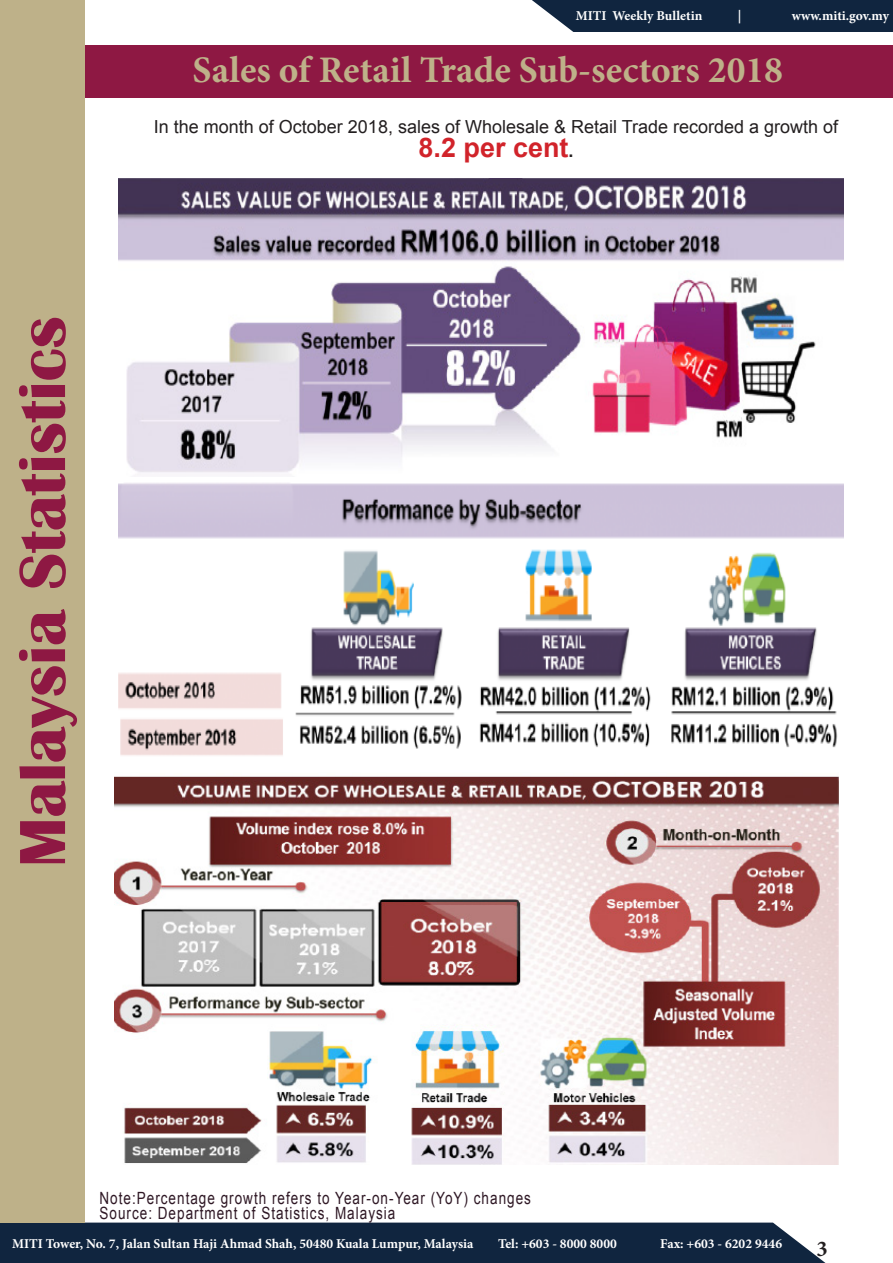
<style>
.page{position:relative;width:893px;height:1263px;background:#fff}
.page>*{position:absolute;margin:0;border:0;box-sizing:border-box;transform-origin:0 0}
.t1{font:700 67.5px "Britannic";color:#8e1843}
.t2{font:700 37.5px "Minion Pro";color:#beb189}
.t3{font:700 27px "Arial";color:#d1232a}
.t4{font:700 22.5px "Minion Pro";color:#231f20}
.t5{font:18px "Arial";color:#231f20}
.t6{font:16.8px "Arial";letter-spacing:.075em;color:#2f1825;scale:.8 1}
.t7{font:700 13.5px "Minion Pro";color:#fff}
.s1{font-size:18px;color:#231f20}
</style>
<div class="page">
<div style="left:0;top:1222px;width:826px;height:41px;background:#10253f"></div>
<div style="left:532px;top:0;width:361px;height:31px;background:#10253f"></div>
<div style="left:3px;top:45px;width:890px;height:53px;background:#8e1843"></div>
<div style="left:0;top:0;width:84px;height:1223px;background:#beb189"></div>
<img style="left:119px;top:178px;width:725px;height:295px">
<img style="left:114px;top:776px;width:725px;height:388px">
<img style="left:119px;top:483px;width:725px;height:273px">
<p class="t7" style="left:576px;top:6px;width:128px">MITI Weekly Bulletin</p>
<p class="t7" style="left:738px;top:6px;width:5px">|</p>
<p class="t7" style="left:792px;top:6px;width:99px">www.miti.gov.my</p>
<p class="t1" style="left:5px;top:867px;width:552px;rotate:-90deg">Malaysia Statistics</p>
<p class="t2" style="left:192px;top:44px;width:592px">Sales of Retail Trade Sub-sectors 2018</p>
<p class="t5" style="left:154px;top:114px;width:686px">In the month of October 2018, sales of Wholesale &amp; Retail Trade recorded a growth of</p>
<p class="t3" style="left:418px;top:129px;width:157px">8.2 per cent<span class="s1">.</span></p>
<p class="t6" style="left:100px;top:1187px;width:541px">Note:Percentage growth refers to Year-on-Year (YoY) changes</p>
<p class="t6" style="left:100px;top:1202px;width:371px">Source: Department of Statistics, Malaysia</p>
<p class="t7" style="left:12px;top:1234px;width:463px">MITI Tower, No. 7, Jalan Sultan Haji Ahmad Shah, 50480 Kuala Lumpur, Malaysia</p>
<p class="t7" style="left:498px;top:1234px;width:120px">Tel: +603 - 8000 8000</p>
<p class="t7" style="left:660px;top:1234px;width:123px">Fax: +603 - 6202 9446</p>
<h3 class="t4" style="left:816px;top:1232px;width:13px">3</h3>
</div>
